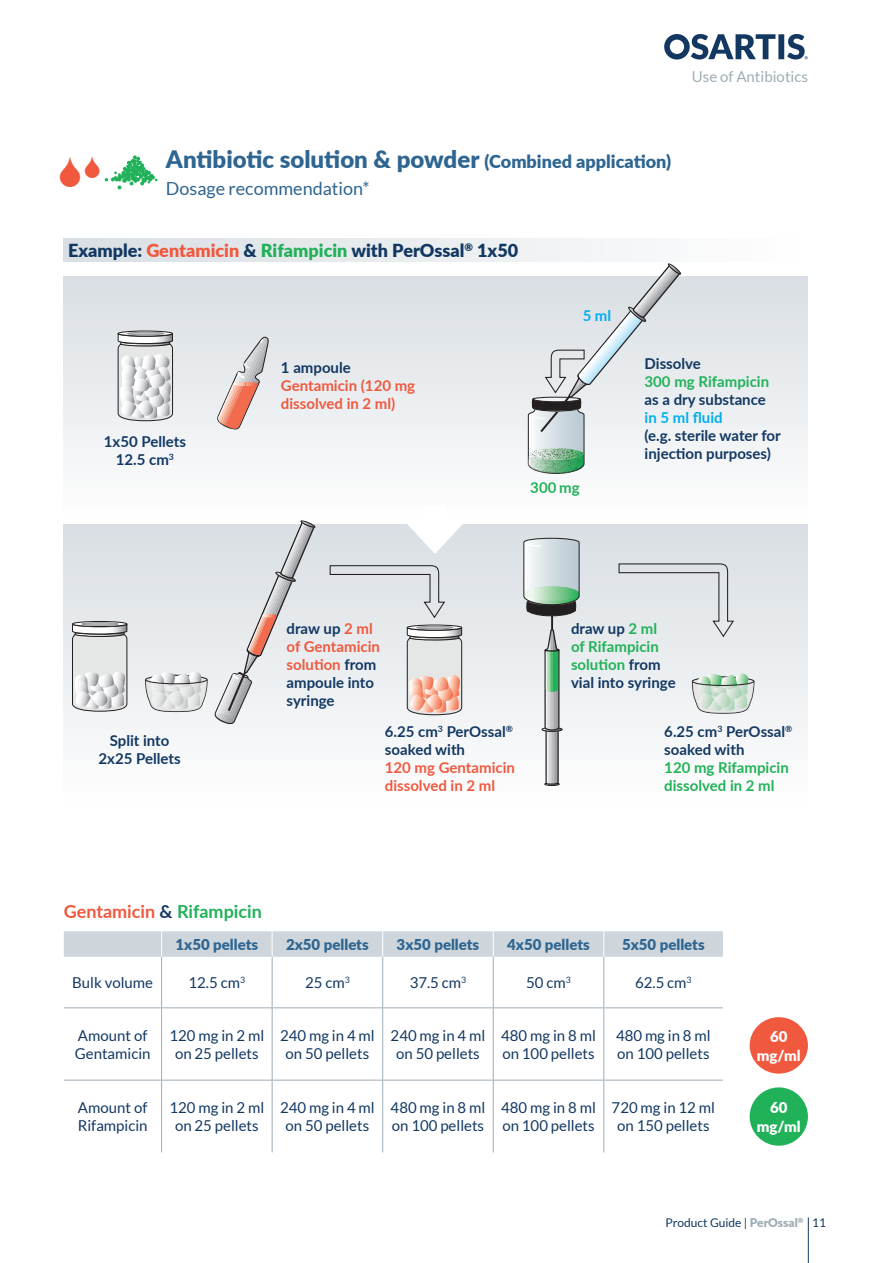
<style>
.page{position:relative;width:893px;height:1263px;background:#fff}
.page>*{position:absolute;margin:0;border:0;box-sizing:border-box;transform-origin:0 0}
.t1{font:900 24px "Lato";color:#2e6591}
.t2{font:900 18px "Lato";color:#123862}
.t3{font:700 18px "Lato";color:#f0593e}
.t4{font:18px "Lato";color:#2e6591}
.t5{font:15px/18px "Lato";color:#123862}
.t6{font:700 15px/18px "Lato";color:#123862}
.t7{font:700 15px/18px "Lato";color:#f0593e}
.t8{font:900 15px "Lato";color:#2e6591}
.t9{font:700 15px/18px "Lato";color:#21b259}
.t10{font:15px "Lato";color:#9dacb5}
.t11{font:900 15px/19.5px "Lato";color:#fff;text-align:center}
.t12{font:700 15px "Lato";color:#00aeef}
.t13{font:12px "Lato";color:#123862}
.s1{font-size:18px}
.s2{color:#f0593e}
.s3{color:#21b259}
.s4{color:#123862}
.s5{font-weight:900;color:#9dacb5}
</style>
<div class="page">
<div style="left:64px;top:277px;width:744px;height:247px;background:linear-gradient(to bottom,#d8dee3,#fffeff)"></div>
<div style="left:64px;top:524px;width:744px;height:285px;background:linear-gradient(to bottom,#d8dee3,#fffeff)"></div>
<div style="left:424px;top:506px;width:22px;height:27px;background:#fff"></div>
<div style="left:64px;top:238px;width:744px;height:24px;background:linear-gradient(to right,#d9dfe3,#fefefe)"></div>
<img style="left:520px;top:409px;width:8px;height:8px">
<img style="left:520px;top:393px;width:8px;height:16px">
<img style="left:520px;top:417px;width:70px;height:63px">
<hr style="left:161px;top:957px;width:1px;height:50px;background:#9dacb5">
<hr style="left:272px;top:957px;width:1px;height:50px;background:#9dacb5">
<hr style="left:382px;top:957px;width:1px;height:50px;background:#9dacb5">
<hr style="left:493px;top:957px;width:1px;height:50px;background:#9dacb5">
<hr style="left:64px;top:1007px;width:98px;height:1px;background:#9dacb5">
<hr style="left:162px;top:1007px;width:110px;height:1px;background:#9dacb5">
<hr style="left:161px;top:1008px;width:1px;height:72px;background:#9dacb5">
<hr style="left:272px;top:1007px;width:111px;height:1px;background:#9dacb5">
<hr style="left:272px;top:1008px;width:1px;height:72px;background:#9dacb5">
<hr style="left:383px;top:1007px;width:110px;height:1px;background:#9dacb5">
<hr style="left:382px;top:1008px;width:1px;height:72px;background:#9dacb5">
<hr style="left:493px;top:1007px;width:111px;height:1px;background:#9dacb5">
<hr style="left:493px;top:1008px;width:1px;height:72px;background:#9dacb5">
<hr style="left:604px;top:1007px;width:119px;height:1px;background:#9dacb5">
<hr style="left:64px;top:1080px;width:98px;height:1px;background:#9dacb5">
<hr style="left:162px;top:1080px;width:110px;height:1px;background:#9dacb5">
<hr style="left:161px;top:1080px;width:1px;height:72px;background:#9dacb5">
<hr style="left:272px;top:1080px;width:111px;height:1px;background:#9dacb5">
<hr style="left:272px;top:1080px;width:1px;height:72px;background:#9dacb5">
<hr style="left:383px;top:1080px;width:110px;height:1px;background:#9dacb5">
<hr style="left:382px;top:1080px;width:1px;height:72px;background:#9dacb5">
<hr style="left:493px;top:1080px;width:111px;height:1px;background:#9dacb5">
<hr style="left:493px;top:1080px;width:1px;height:72px;background:#9dacb5">
<hr style="left:604px;top:1080px;width:119px;height:1px;background:#9dacb5">
<div style="left:64px;top:931px;width:659px;height:26px;background:#ced6db"></div>
<hr style="left:603px;top:957px;width:1px;height:50px;background:#9dacb5">
<hr style="left:603px;top:1008px;width:1px;height:72px;background:#9dacb5">
<hr style="left:603px;top:1080px;width:1px;height:72px;background:#9dacb5">
<div style="left:750px;top:1017px;width:58px;height:56px;background:#f0593e;border-radius:50%"></div>
<div style="left:750px;top:1087px;width:58px;height:59px;background:#21b259;border-radius:50%"></div>
<div style="left:544px;top:782px;width:16px;height:4px;border:1px solid #231f20;border-radius:50%"></div>
<svg style="left:524px;top:538px;width:55px;height:247px"></svg>
<div style="left:118px;top:331px;width:55px;height:5px;border:1px solid #231f20;border-radius:50%"></div>
<div style="left:127px;top:332px;width:37px;height:3px;border:1px solid #939598;border-radius:50%"></div>
<svg style="left:118px;top:333px;width:55px;height:88px"></svg>
<svg style="left:72px;top:621px;width:55px;height:5px"></svg>
<div style="left:72px;top:621px;width:55px;height:6px;border:1px solid #231f20;border-radius:50%"></div>
<div style="left:82px;top:622px;width:36px;height:4px;border:1px solid #939598;border-radius:50%"></div>
<svg style="left:72px;top:624px;width:55px;height:87px"></svg>
<svg style="left:692px;top:673px;width:62px;height:40px;background:#c4d6c8"></svg>
<svg style="left:145px;top:672px;width:62px;height:40px"></svg>
<svg style="left:217px;top:336px;width:53px;height:96px;background:#decac7"></svg>
<svg style="left:528px;top:258px;width:154px;height:215px"></svg>
<svg style="left:214px;top:520px;width:252px;height:206px"></svg>
<div style="left:610px;top:559px;width:137px;height:81px;background:#e2e7ea"></div>
<hr style="left:808px;top:1217px;width:1px;height:46px;background:#123862">
<svg style="left:664px;top:34px;width:144px;height:26px"></svg>
<svg style="left:104px;top:155px;width:54px;height:34px"></svg>
<p class="t10" style="left:692px;top:68px;width:117px">Use of Antibiotics</p>
<h1 class="t1" style="left:166px;top:142px;width:507px">Antibiotic solution &amp; powder <span class="s1">(Combined application)</span></h1>
<p class="t4" style="left:166px;top:179px;width:205px">Dosage recommendation*</p>
<p class="t2" style="left:68px;top:237px;width:452px">Example: <span class="s2">Gentamicin</span> &amp; <span class="s3">Rifampicin</span> with PerOssal<sup>®</sup> 1x50</p>
<p class="t12" style="left:583px;top:304px;width:30px">5 ml</p>
<p class="t6" style="left:104px;top:432px;width:84px;text-align:center">1x50 Pellets<br>12.5 cm<sup>3</sup></p>
<p class="t6" style="left:281px;top:358px;width:71px">1 ampoule</p>
<p class="t7" style="left:281px;top:376px;width:136px">Gentamicin (120 mg dissolved in 2 ml)</p>
<p class="t9" style="left:530px;top:478px;width:51px">300 mg</p>
<p class="t6" style="left:645px;top:354px;width:58px">Dissolve</p>
<p class="t9" style="left:645px;top:372px;width:126px">300 mg Rifampicin</p>
<p class="t6" style="left:645px;top:390px;width:123px">as a dry substance</p>
<p class="t12" style="left:645px;top:407px;width:80px">in 5 ml fluid</p>
<p class="t6" style="left:645px;top:426px;width:138px">(e.g. sterile water for injection purposes)</p>
<p class="t6" style="left:99px;top:731px;width:84px;text-align:center">Split into<br>2x25 Pellets</p>
<p class="t6" style="left:287px;top:619px;width:95px">draw up <span class="s2">2 ml of Gentamicin solution</span> from ampoule into syringe</p>
<p class="t6" style="left:571px;top:619px;width:106px">draw up <span class="s3">2 ml<br>of Rifampicin solution</span> from vial into syringe</p>
<p class="t6" style="left:385px;top:721px;width:130px">6.25 cm<sup>3</sup> PerOssal<sup>® </sup>soaked with</p>
<p class="t7" style="left:385px;top:757px;width:132px">120 mg Gentamicin dissolved in 2 ml</p>
<p class="t6" style="left:664px;top:721px;width:130px">6.25 cm<sup>3</sup> PerOssal<sup>® </sup>soaked with</p>
<p class="t9" style="left:664px;top:757px;width:126px">120 mg Rifampicin dissolved in 2 ml</p>
<p class="t3" style="left:64px;top:898px;width:200px">Gentamicin <span class="s4">&amp;</span> <span class="s3">Rifampicin</span></p>
<p class="t8" style="left:176px;top:933px;width:84px">1x50 pellets</p>
<p class="t8" style="left:286px;top:933px;width:84px">2x50 pellets</p>
<p class="t8" style="left:397px;top:933px;width:84px">3x50 pellets</p>
<p class="t8" style="left:507px;top:933px;width:84px">4x50 pellets</p>
<p class="t8" style="left:622px;top:933px;width:84px">5x50 pellets</p>
<p class="t5" style="left:72px;top:974px;width:82px">Bulk volume</p>
<p class="t5" style="left:189px;top:974px;width:58px">12.5 cm<sup>3</sup></p>
<p class="t5" style="left:305px;top:974px;width:46px">25 cm<sup>3</sup></p>
<p class="t5" style="left:410px;top:974px;width:58px">37.5 cm<sup>3</sup></p>
<p class="t5" style="left:526px;top:974px;width:46px">50 cm<sup>3</sup></p>
<p class="t5" style="left:635px;top:974px;width:58px">62.5 cm<sup>3</sup></p>
<p class="t5" style="left:75px;top:1026px;width:77px">Amount of<br>Gentamicin</p>
<p class="t5" style="left:169px;top:1026px;width:96px;text-align:center">120 mg in 2 ml on 25 pellets</p>
<p class="t5" style="left:280px;top:1026px;width:96px;text-align:center">240 mg in 4 ml on 50 pellets</p>
<p class="t5" style="left:391px;top:1026px;width:96px;text-align:center">240 mg in 4 ml on 50 pellets</p>
<p class="t5" style="left:501px;top:1026px;width:96px">480 mg in 8 ml on 100 pellets</p>
<p class="t5" style="left:616px;top:1026px;width:96px">480 mg in 8 ml on 100 pellets</p>
<p class="t5" style="left:78px;top:1099px;width:71px">Amount of<br>Rifampicin</p>
<p class="t5" style="left:169px;top:1099px;width:96px;text-align:center">120 mg in 2 ml on 25 pellets</p>
<p class="t5" style="left:280px;top:1099px;width:96px;text-align:center">240 mg in 4 ml on 50 pellets</p>
<p class="t5" style="left:391px;top:1099px;width:96px">480 mg in 8 ml on 100 pellets</p>
<p class="t5" style="left:501px;top:1099px;width:96px">480 mg in 8 ml on 100 pellets</p>
<p class="t5" style="left:612px;top:1099px;width:105px;text-align:center">720 mg in 12 ml on 150 pellets</p>
<p class="t11" style="left:757px;top:1026px;width:46px">60 mg/ml</p>
<p class="t11" style="left:757px;top:1097px;width:46px">60 mg/ml</p>
<p class="t13" style="left:665px;top:1216px;width:162px">Product Guide | <span class="s5">PerOssal</span><sup>®</sup> 11</p>
</div>
